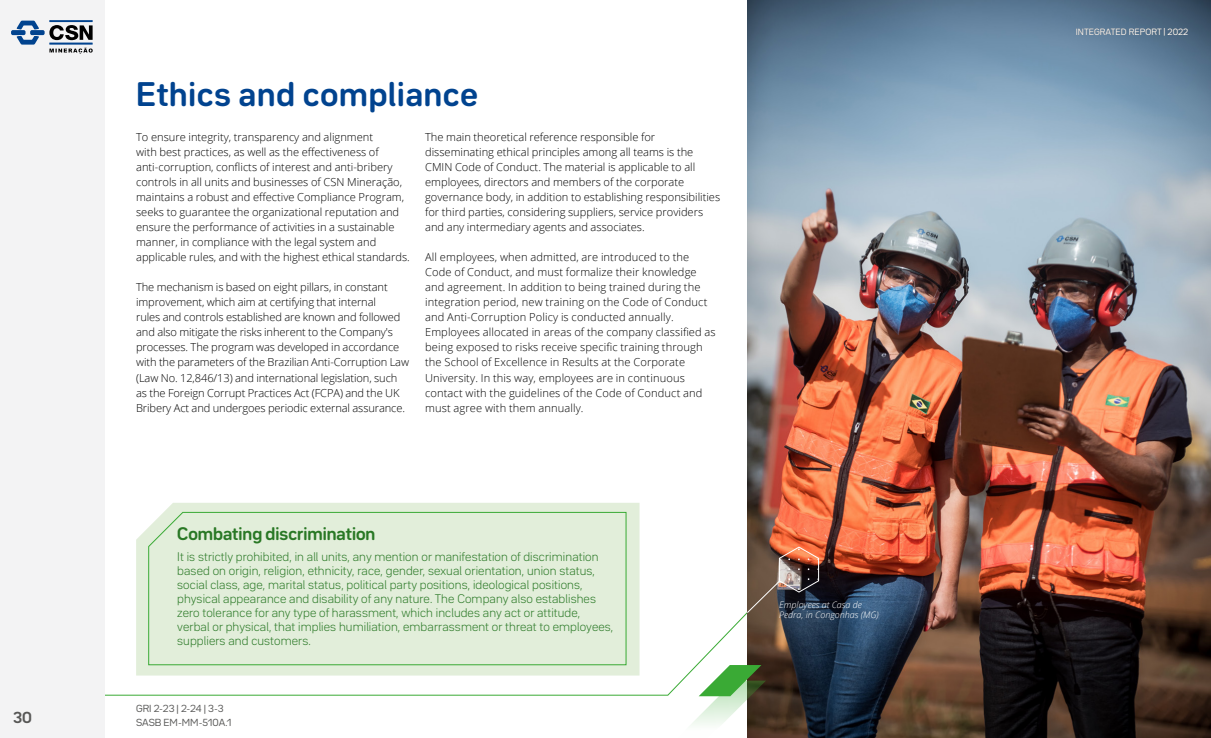
<style>
.page{position:relative;width:1211px;height:738px;background:#fff}
.page>*{position:absolute;margin:0;border:0;box-sizing:border-box;transform-origin:0 0}
.t1{font:700 30px "Bw Seido Round";letter-spacing:.03em;color:#01438f}
.t2{font:700 16px "Bw Seido Round";color:#297825}
.t3{font:700 14px "Bw Seido Round";color:#575756}
.TEXTO{font:300 11px/15px "Open Sans";color:#000}
.TEXTO-2{font:300 11px/14px "Bw Seido Round";letter-spacing:.01em;color:#297825}
.t4{font:italic 300 9px/10px "Open Sans";color:#fff}
.TEXTO-3{font:9px "Bw Seido Round";color:#575756}
.t5{font:8px "Bw Seido Round";letter-spacing:.01em;color:#fff}
</style>
<div class="page">
<svg style="left:105px;top:557px;width:642px;height:138px"></svg>
<img style="left:747px;top:0;width:463px;height:737px">
<svg style="left:651px;top:664px;width:115px;height:73px"></svg>
<svg style="left:136px;top:503px;width:503px;height:172px;background:#dcebd4"></svg>
<div style="left:148px;top:511px;width:478px;height:153px;background:#e2eeda"></div>
<img style="left:746px;top:546px;width:73px;height:67px">
<div style="left:0;top:0;width:105px;height:737px;background:#f3f3f4"></div>
<svg style="left:11px;top:21px;width:82px;height:33px"></svg>
<div style="left:49px;top:43px;width:44px;height:1px;background:#fff;border:1px solid #01438f"></div>
<div style="left:49px;top:20px;width:44px;height:2px;background:#fff;border:1px solid #01438f"></div>
<p class="t1" style="left:136px;top:74px;width:343px">Ethics and compliance</p>
<p class="TEXTO" style="left:136px;top:129px;width:275px">To ensure integrity, transparency and alignment<br>with best practices, as well as the effectiveness of anti-corruption, conflicts of interest and anti-bribery controls in all units and businesses of CSN Mineração, maintains a robust and effective Compliance Program, seeks to guarantee the organizational reputation and ensure the performance of activities in a sustainable manner, in compliance with the legal system and applicable rules, and with the highest ethical standards.</p>
<p class="TEXTO" style="left:136px;top:279px;width:274px">The mechanism is based on eight pillars, in constant improvement, which aim at certifying that internal<br>rules and controls established are known and followed and also mitigate the risks inherent to the Company's processes. The program was developed in accordance with the parameters of the Brazilian Anti-Corruption Law (Law No. 12,846/13) and international legislation, such as the Foreign Corrupt Practices Act (FCPA) and the UK Bribery Act and undergoes periodic external assurance.</p>
<p class="TEXTO" style="left:425px;top:129px;width:296px">The main theoretical reference responsible for disseminating ethical principles among all teams is the CMIN Code of Conduct. The material is applicable to all employees, directors and members of the corporate governance body, in addition to establishing responsibilities for third parties, considering suppliers, service providers and any intermediary agents and associates.</p>
<p class="TEXTO" style="left:425px;top:249px;width:292px">All employees, when admitted, are introduced to the Code of Conduct, and must formalize their knowledge and agreement. In addition to being trained during the integration period, new training on the Code of Conduct and Anti-Corruption Policy is conducted annually.<br>Employees allocated in areas of the company classified as being exposed to risks receive specific training through the School of Excellence in Results at the Corporate University. In this way, employees are in continuous contact with the guidelines of the Code of Conduct and must agree with them annually.</p>
<p class="t2" style="left:177px;top:523px;width:200px">Combating discrimination</p>
<p class="TEXTO-2" style="left:177px;top:549px;width:437px">It is strictly prohibited, in all units, any mention or manifestation of discrimination based on origin, religion, ethnicity, race, gender, sexual orientation, union status, social class, age, marital status, political party positions, ideological positions, physical appearance and disability of any nature. The Company also establishes zero tolerance for any type of harassment, which includes any act or attitude, verbal or physical, that implies humiliation, embarrassment or threat to employees, suppliers and customers.</p>
<p class="TEXTO-3" style="left:136px;top:702px;width:89px">GRI 2-23 | 2-24 | 3-3</p>
<p class="t3" style="left:13px;top:707px;width:20px">30</p>
<p class="TEXTO-3" style="left:136px;top:716px;width:97px">SASB EM-MM-510A.1</p>
<p class="t4" style="left:779px;top:599px;width:101px">Employees at Casa de<br>Pedra, in Congonhas (MG)</p>
<p class="t5" style="left:1075px;top:26px;width:114px">INTEGRATED REPORT | 2022</p>
</div>
